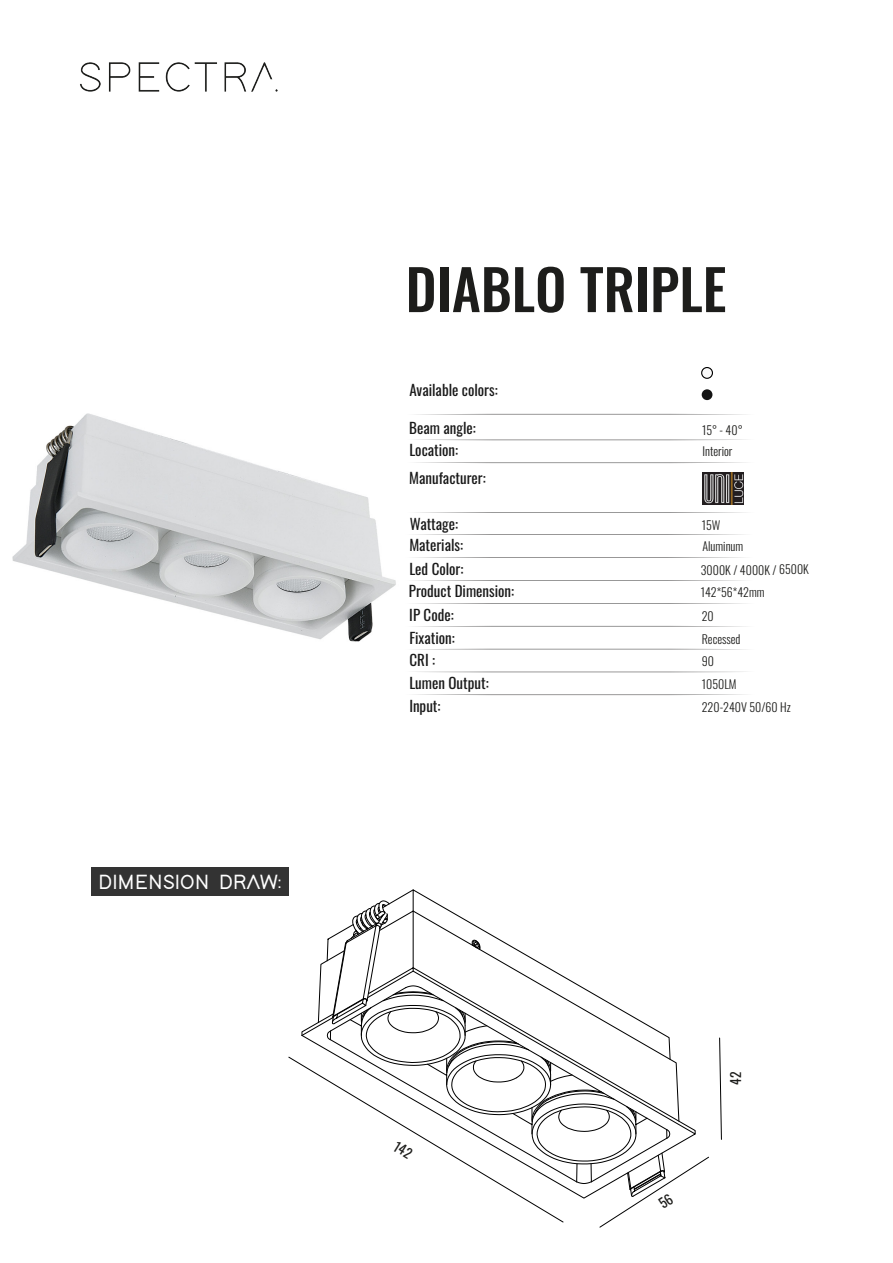
<style>
.page{position:relative;width:893px;height:1263px;background:#fff}
.page>*{position:absolute;margin:0;border:0;box-sizing:border-box;transform-origin:0 0}
.t1{font:500 55.5px "Oswald";color:#1d1d1b}
.t2{font:700 21px "Adam";color:#fff}
.t3{font:15px/21.1px "Oswald";color:#191919}
.t4{font:13.5px "Oswald";color:#1d1d1b}
.t5{font:300 12px/23.2px "Oswald";color:#1d1d1b}
</style>
<div class="page">
<img style="left:12px;top:413px;width:384px;height:229px">
<div style="left:91px;top:868px;width:197px;height:28px;background:#333"></div>
<img style="left:80px;top:62px;width:198px;height:30px">
<svg style="left:416px;top:414px;width:330px;height:1px"></svg>
<svg style="left:416px;top:439px;width:330px;height:1px"></svg>
<svg style="left:416px;top:462px;width:330px;height:1px"></svg>
<svg style="left:416px;top:512px;width:330px;height:1px"></svg>
<svg style="left:415px;top:534px;width:329px;height:1px"></svg>
<svg style="left:415px;top:557px;width:329px;height:1px"></svg>
<svg style="left:415px;top:580px;width:329px;height:1px"></svg>
<svg style="left:415px;top:603px;width:331px;height:1px"></svg>
<svg style="left:415px;top:626px;width:331px;height:1px"></svg>
<svg style="left:415px;top:649px;width:331px;height:1px"></svg>
<svg style="left:415px;top:671px;width:331px;height:1px"></svg>
<svg style="left:414px;top:694px;width:332px;height:1px"></svg>
<img style="left:702px;top:472px;width:41px;height:33px">
<div style="left:701px;top:367px;width:12px;height:12px;background:#f9f9f9;border:1px solid #000;border-radius:50%"></div>
<div style="left:702px;top:389px;width:10px;height:11px;background:#141414;border-radius:50%"></div>
<svg style="left:719px;top:1037px;width:3px;height:103px"></svg>
<svg style="left:301px;top:889px;width:408px;height:339px"></svg>
<h2 class="t2" style="left:98px;top:873px;width:184px">DIMENSION DRAW:</h2>
<h1 class="t1" style="left:406px;top:240px;width:322px">DIABLO TRIPLE</h1>
<p class="t3" style="left:409px;top:378px;width:90px">Available colors:</p>
<p class="t3" style="left:409px;top:415px;width:68px">Beam angle:</p>
<p class="t5" style="left:702px;top:417px;width:42px">15° - 40°</p>
<p class="t3" style="left:409px;top:435px;width:78px;line-height:27.3px">Location:<br>Manufacturer:</p>
<p class="t5" style="left:702px;top:439px;width:32px">Interior</p>
<p class="t3" style="left:409px;top:512px;width:55px">Wattage:<br>Materials:</p>
<p class="t5" style="left:702px;top:513px;width:20px">15W</p>
<p class="t5" style="left:702px;top:534px;width:42px">Aluminum</p>
<p class="t3" style="left:409px;top:556px;width:56px">Led Color:</p>
<p class="t5" style="left:701px;top:557px;width:110px">3000K / 4000K / 6500K</p>
<p class="t3" style="left:409px;top:579px;width:107px">Product Dimension:</p>
<p class="t5" style="left:701px;top:580px;width:65px">142*56*42mm</p>
<p class="t3" style="left:409px;top:603px;width:46px">IP Code:</p>
<p class="t3" style="left:409px;top:626px;width:47px">Fixation:</p>
<p class="t3" style="left:409px;top:671px;width:81px;line-height:22.4px">Lumen Output:<br>Input:</p>
<p class="t3" style="left:410px;top:647px;width:27px">CRI :</p>
<p class="t5" style="left:702px;top:603px;width:40px">20<br>Recessed</p>
<p class="t5" style="left:702px;top:648px;width:36px;line-height:23.7px">90<br>1050LM</p>
<p class="t5" style="left:702px;top:694px;width:90px">220-240V 50/60 Hz</p>
<p class="t4" style="left:724px;top:1084px;width:14px;rotate:-90deg">42</p>
</div>
